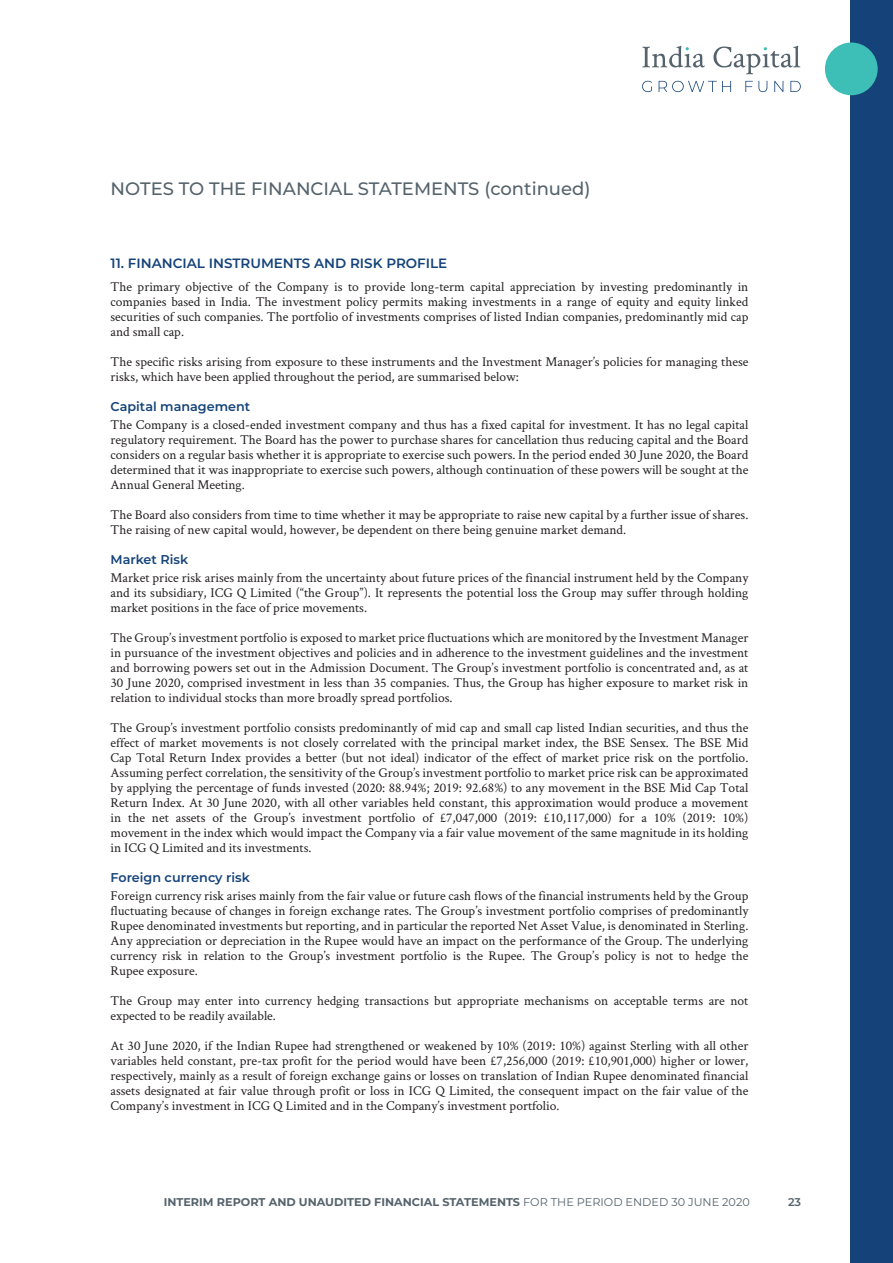
<style>
.page{position:relative;width:893px;height:1263px;background:#fff}
.page>*{position:absolute;margin:0;border:0;box-sizing:border-box;transform-origin:0 0}
.t1{font:500 18px "Montserrat";color:#55636c}
.t2{font:13.5px/15px "Crimson Text";color:#231f20;text-align:justify}
.t3{font:600 13.5px "Montserrat";color:#154379}
.t4{font:600 12.75px "Montserrat";color:#154379}
.t5{font:700 11.25px "Montserrat";color:#55636c}
.t6{font:600 11.25px "Montserrat";color:#55636c}
.s1{font-weight:400}
</style>
<div class="page">
<div style="left:850px;top:0;width:43px;height:1263px;background:#154379"></div>
<svg style="left:642px;top:81px;width:10px;height:11px"></svg>
<svg style="left:659px;top:81px;width:72px;height:11px"></svg>
<svg style="left:745px;top:81px;width:22px;height:11px"></svg>
<svg style="left:774px;top:81px;width:9px;height:11px"></svg>
<svg style="left:790px;top:81px;width:11px;height:11px"></svg>
<svg style="left:642px;top:46px;width:63px;height:22px"></svg>
<svg style="left:713px;top:46px;width:87px;height:28px"></svg>
<div style="left:825px;top:43px;width:53px;height:52px;background:#3dbfb8;border-radius:50%"></div>
<h1 class="t1" style="left:111px;top:176px;width:481px">NOTES TO THE FINANCIAL STATEMENTS (continued)</h1>
<p class="t3" style="left:111px;top:254px;width:338px">11. FINANCIAL INSTRUMENTS AND RISK PROFILE</p>
<p class="t2" style="left:111px;top:278px;width:639px">The primary objective of the Company is to provide long-term capital appreciation by investing predominantly in companies based in India. The investment policy permits making investments in a range of equity and equity linked securities of such companies. The portfolio of investments comprises of listed Indian companies, predominantly mid cap and small cap.</p>
<p class="t2" style="left:111px;top:353px;width:639px">The specific risks arising from exposure to these instruments and the Investment Manager’s policies for managing these risks, which have been applied throughout the period, are summarised below:</p>
<p class="t4" style="left:111px;top:397px;width:141px">Capital management</p>
<p class="t2" style="left:111px;top:416px;width:639px">The Company is a closed-ended investment company and thus has a fixed capital for investment. It has no legal capital regulatory requirement. The Board has the power to purchase shares for cancellation thus reducing capital and the Board considers on a regular basis whether it is appropriate to exercise such powers. In the period ended 30 June 2020, the Board determined that it was inappropriate to exercise such powers, although continuation of these powers will be sought at the Annual General Meeting.</p>
<p class="t2" style="left:111px;top:506px;width:639px">The Board also considers from time to time whether it may be appropriate to raise new capital by a further issue of shares.<br>The raising of new capital would, however, be dependent on there being genuine market demand.</p>
<p class="t4" style="left:111px;top:550px;width:79px">Market Risk</p>
<p class="t2" style="left:111px;top:569px;width:639px">Market price risk arises mainly from the uncertainty about future prices of the financial instrument held by the Company and its subsidiary, ICG Q Limited (“the Group”). It represents the potential loss the Group may suffer through holding market positions in the face of price movements.</p>
<p class="t2" style="left:111px;top:629px;width:639px">The Group’s investment portfolio is exposed to market price fluctuations which are monitored by the Investment Manager in pursuance of the investment objectives and policies and in adherence to the investment guidelines and the investment and borrowing powers set out in the Admission Document. The Group’s investment portfolio is concentrated and, as at 30 June 2020, comprised investment in less than 35 companies. Thus, the Group has higher exposure to market risk in relation to individual stocks than more broadly spread portfolios.</p>
<p class="t2" style="left:111px;top:719px;width:639px">The Group’s investment portfolio consists predominantly of mid cap and small cap listed Indian securities, and thus the effect of market movements is not closely correlated with the principal market index, the BSE Sensex. The BSE Mid Cap Total Return Index provides a better (but not ideal) indicator of the effect of market price risk on the portfolio.<br>Assuming perfect correlation, the sensitivity of the Group’s investment portfolio to market price risk can be approximated by applying the percentage of funds invested (2020: 88.94%; 2019: 92.68%) to any movement in the BSE Mid Cap Total Return Index. At 30 June 2020, with all other variables held constant, this approximation would produce a movement in the net assets of the Group’s investment portfolio of £7,047,000 (2019: £10,117,000) for a 10% (2019: 10%) movement in the index which would impact the Company via a fair value movement of the same magnitude in its holding in ICG Q Limited and its investments.</p>
<p class="t4" style="left:111px;top:868px;width:141px">Foreign currency risk</p>
<p class="t2" style="left:111px;top:887px;width:639px">Foreign currency risk arises mainly from the fair value or future cash flows of the financial instruments held by the Group fluctuating because of changes in foreign exchange rates. The Group’s investment portfolio comprises of predominantly Rupee denominated investments but reporting, and in particular the reported Net Asset Value, is denominated in Sterling.<br>Any appreciation or depreciation in the Rupee would have an impact on the performance of the Group. The underlying currency risk in relation to the Group’s investment portfolio is the Rupee. The Group’s policy is not to hedge the Rupee exposure.</p>
<p class="t2" style="left:111px;top:992px;width:639px">The Group may enter into currency hedging transactions but appropriate mechanisms on acceptable terms are not expected to be readily available.</p>
<p class="t2" style="left:111px;top:1037px;width:639px">At 30 June 2020, if the Indian Rupee had strengthened or weakened by 10% (2019: 10%) against Sterling with all other variables held constant, pre-tax profit for the period would have been £7,256,000 (2019: £10,901,000) higher or lower, respectively, mainly as a result of foreign exchange gains or losses on translation of Indian Rupee denominated financial assets designated at fair value through profit or loss in ICG Q Limited, the consequent impact on the fair value of the Company’s investment in ICG Q Limited and in the Company’s investment portfolio.</p>
<p class="t5" style="left:164px;top:1194px;width:588px">INTERIM REPORT AND UNAUDITED FINANCIAL STATEMENTS <span class="s1">FOR THE PERIOD ENDED 30 JUNE 2020</span></p>
<p class="t6" style="left:788px;top:1194px;width:15px">23</p>
</div>
